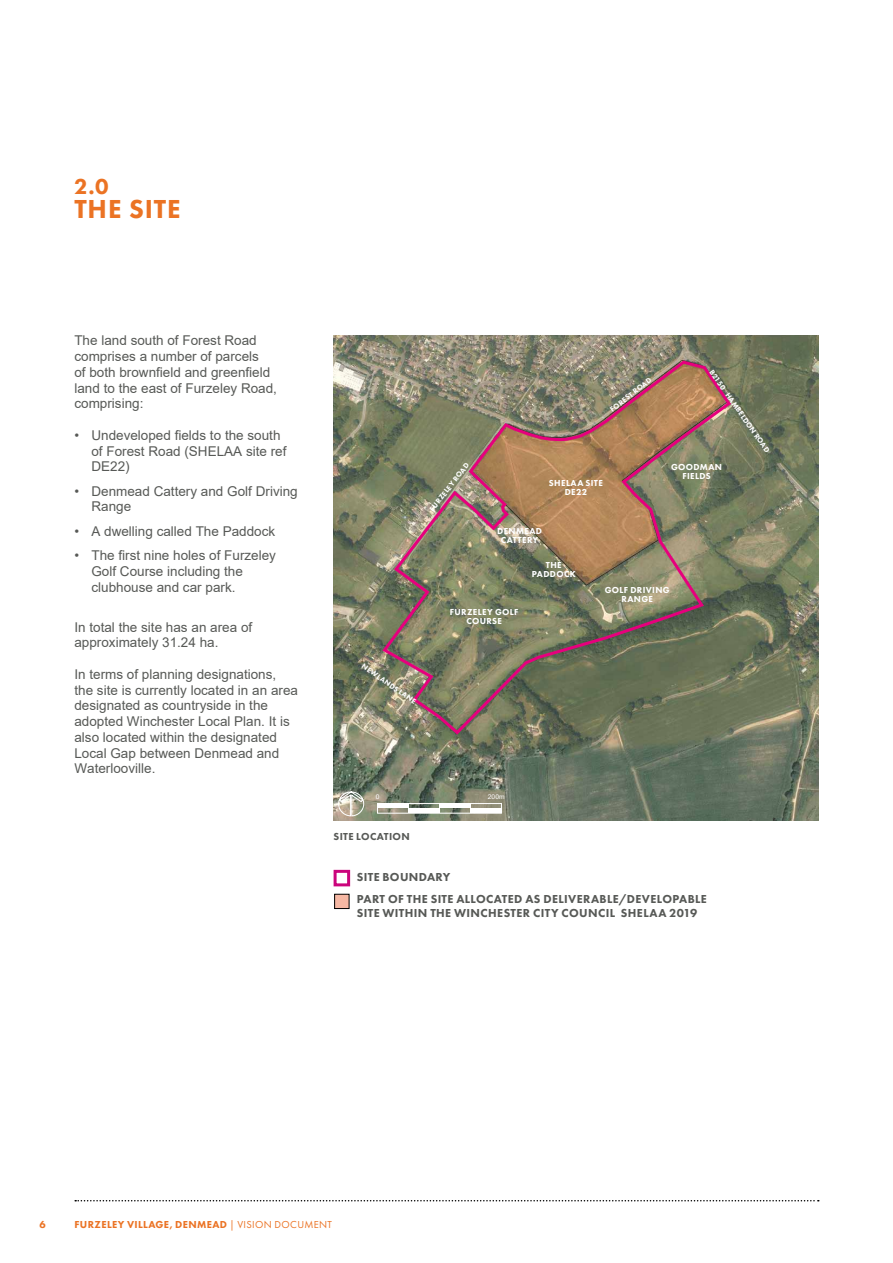
<style>
.page{position:relative;width:893px;height:1263px;background:#fff}
.page>*{position:absolute;margin:0;border:0;box-sizing:border-box;transform-origin:0 0}
.t1{font:800 27px "Futura PT";letter-spacing:.03em;color:#eb7324}
.t2{font:800 22.5px "Futura PT";color:#eb7324}
.t3{font:13.5px/15.8px "Arial";color:#575956}
.t4{font:800 12px/21.9px "Futura PT";letter-spacing:.03em;color:#575956}
.t5{font:800 10.5px "Futura PT";letter-spacing:.035em;color:#eb7324}
.t6{font:800 10.5px "Futura PT";letter-spacing:.03em;color:#575956}
.t7{font:800 9px/9px "Futura PT";letter-spacing:.04em;color:#fff;text-align:center}
.t8{font:800 7.5px "Futura PT";color:#fff}
.t9{font:6.6px "Arial";color:#fff}
.s1{font-weight:400}
</style>
<div class="page">
<div style="left:334px;top:870px;width:16px;height:16px;border:3px solid #cb057c"></div>
<svg style="left:75px;top:1200px;width:744px;height:1px"></svg>
<img style="left:334px;top:335px;width:484px;height:486px">
<svg style="left:338px;top:791px;width:26px;height:25px"></svg>
<div style="left:335px;top:894px;width:14px;height:14px;background:#f6b8a4"></div>
<div style="left:334px;top:894px;width:15px;height:15px;border:1px solid #000"></div>
<svg style="left:380px;top:358px;width:353px;height:379px;background:#887c63"></svg>
<div style="left:377px;top:803px;width:124px;height:10px;border:1px solid #fff"></div>
<div style="left:378px;top:803px;width:31px;height:5px;background:#fff"></div>
<div style="left:409px;top:808px;width:31px;height:5px;background:#fff"></div>
<div style="left:439px;top:803px;width:31px;height:5px;background:#fff"></div>
<div style="left:470px;top:808px;width:31px;height:5px;background:#fff"></div>
<h2 class="t2" style="left:74px;top:172px;width:36px">2.0</h2>
<h1 class="t1" style="left:74px;top:192px;width:108px">THE SITE</h1>
<p class="t3" style="left:74px;top:333px;width:204px">The land south of Forest Road comprises a number of parcels<br>of both brownfield and greenfield land to the east of Furzeley Road, comprising:</p>
<p class="t3" style="left:91px;top:427px;width:197px;text-indent:-17px">• Undeveloped fields to the south of Forest Road (SHELAA site ref<br>DE22)</p>
<p class="t3" style="left:91px;top:483px;width:208px;text-indent:-17px">• Denmead Cattery and Golf Driving<br>Range</p>
<p class="t3" style="left:74px;top:523px;width:202px">• A dwelling called The Paddock</p>
<p class="t3" style="left:91px;top:547px;width:186px;text-indent:-17px">• The first nine holes of Furzeley<br>Golf Course including the clubhouse and car park.</p>
<p class="t3" style="left:74px;top:619px;width:179px">In total the site has an area of approximately 31.24 ha.</p>
<p class="t3" style="left:74px;top:666px;width:225px">In terms of planning designations, the site is currently located in an area designated as countryside in the adopted Winchester Local Plan. It is also located within the designated<br>Local Gap between Denmead and<br>Waterlooville.</p>
<p class="t8" style="left:427px;top:507px;width:61px;rotate:-52deg">FURZELEY ROAD</p>
<p class="t8" style="left:608px;top:406px;width:52px;rotate:-38deg">FOREST ROAD</p>
<p class="t8" style="left:715px;top:368px;width:100px;rotate:55deg">B2150 HAMBELDON ROAD</p>
<p class="t7" style="left:549px;top:478px;width:56px">SHELAA SITE<br>DE22</p>
<p class="t7" style="left:671px;top:463px;width:52px">GOODMAN<br>FIELDS</p>
<p class="t8" style="left:365px;top:661px;width:66px;rotate:35deg">NEWLANDS LANE</p>
<p class="t7" style="left:497px;top:526px;width:46px">DENMEAD<br>CATTERY</p>
<p class="t7" style="left:532px;top:560px;width:46px">THE<br>PADDOCK</p>
<p class="t7" style="left:450px;top:608px;width:70px">FURZELEY GOLF<br>COURSE</p>
<p class="t7" style="left:605px;top:585px;width:67px">GOLF DRIVING<br>RANGE</p>
<p class="t9" style="left:376px;top:792px;width:5px">0</p>
<p class="t9" style="left:488px;top:792px;width:18px">200m</p>
<p class="t6" style="left:334px;top:830px;width:78px">SITE LOCATION</p>
<p class="t4" style="left:357px;top:866px;width:352px">SITE BOUNDARY<br>PART OF THE SITE ALLOCATED AS DELIVERABLE/DEVELOPABLE</p>
<p class="t4" style="left:357px;top:902px;width:342px">SITE WITHIN THE WINCHESTER CITY COUNCIL SHELAA 2019</p>
<p class="t5" style="left:40px;top:1218px;width:8px">6</p>
<p class="t5" style="left:74px;top:1218px;width:259px">FURZELEY VILLAGE, DENMEAD <span class="s1">| VISION DOCUMENT</span></p>
</div>
